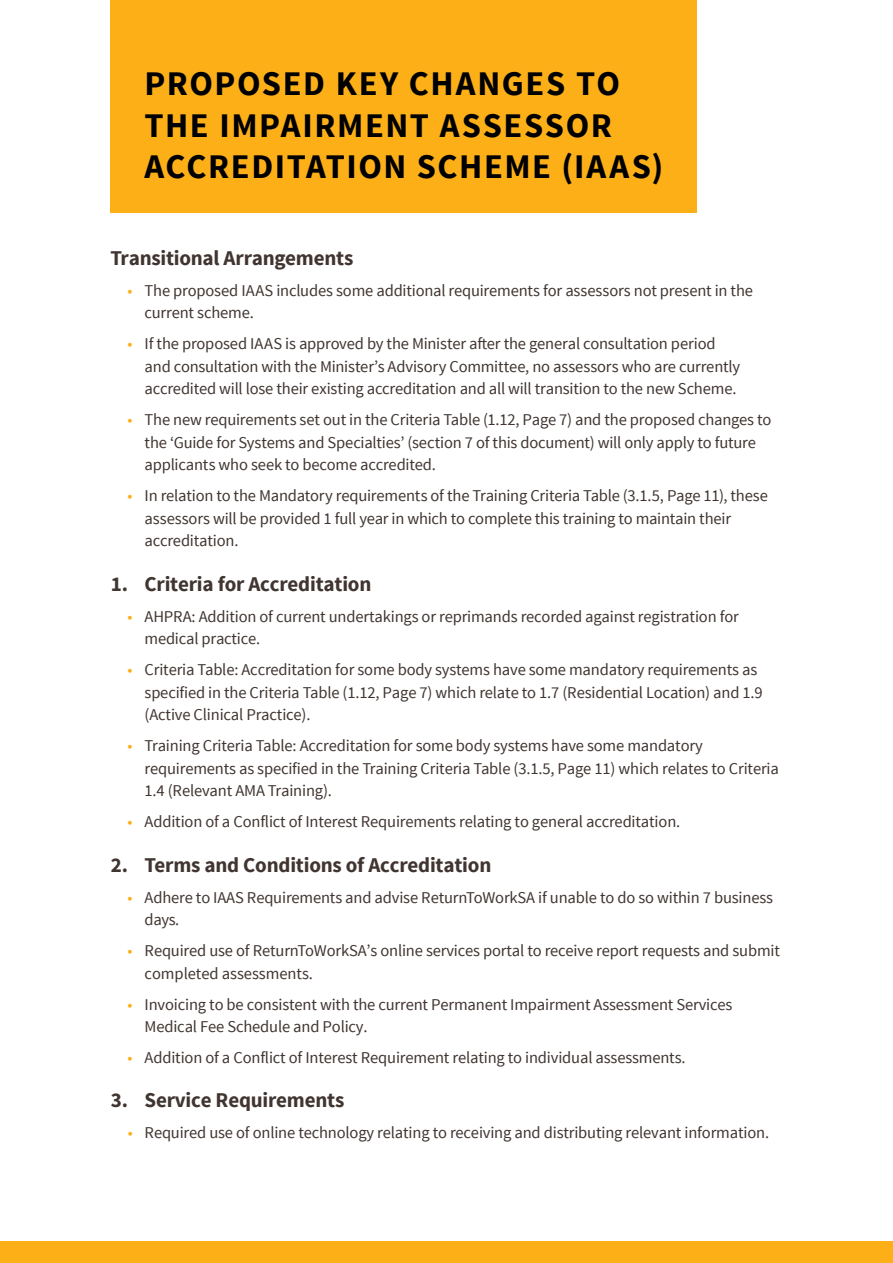
<style>
.page{position:relative;width:893px;height:1263px;background:#fff}
.page>*{position:absolute;margin:0;border:0;box-sizing:border-box;transform-origin:0 0}
.t1{font:700 34.5px/41.4px "Source Sans Pro";letter-spacing:.045em;color:#000}
.t2{font:700 21px "Source Sans Pro";letter-spacing:-.01em;color:#403531}
.t3{font:16.5px/22.5px "Source Sans Pro";letter-spacing:-.01em;color:#403531}
.s1{color:#fcaf17}
</style>
<div class="page">
<div style="left:0;top:1242px;width:893px;height:21px;background:#fcaf17"></div>
<div style="left:111px;top:0;width:586px;height:212px;background:#fcaf17"></div>
<h1 class="t1" style="left:145px;top:64px;width:520px">PROPOSED KEY CHANGES TO<br>THE IMPAIRMENT ASSESSOR<br>ACCREDITATION SCHEME (IAAS)</h1>
<p class="t2" style="left:111px;top:244px;width:244px">Transitional Arrangements</p>
<p class="t3" style="left:145px;top:279px;width:610px;text-indent:-17px"><span class="s1">•</span> The proposed IAAS includes some additional requirements for assessors not present in the current scheme.</p>
<p class="t3" style="left:145px;top:333px;width:597px;text-indent:-17px"><span class="s1">•</span> If the proposed IAAS is approved by the Minister after the general consultation period and consultation with the Minister’s Advisory Committee, no assessors who are currently accredited will lose their existing accreditation and all will transition to the new Scheme.</p>
<p class="t3" style="left:145px;top:409px;width:628px;text-indent:-17px"><span class="s1">•</span> The new requirements set out in the Criteria Table (1.12, Page 7) and the proposed changes to the ‘Guide for Systems and Specialties’ (section 7 of this document) will only apply to future applicants who seek to become accredited.</p>
<p class="t3" style="left:145px;top:485px;width:625px;text-indent:-17px"><span class="s1">•</span> In relation to the Mandatory requirements of the Training Criteria Table (3.1.5, Page 11), these assessors will be provided 1 full year in which to complete this training to maintain their accreditation.</p>
<p class="t2" style="left:111px;top:569px;width:262px">1. Criteria for Accreditation</p>
<p class="t3" style="left:145px;top:605px;width:596px;text-indent:-17px"><span class="s1">•</span> AHPRA: Addition of current undertakings or reprimands recorded against registration for medical practice.</p>
<p class="t3" style="left:145px;top:659px;width:620px;text-indent:-17px"><span class="s1">•</span> Criteria Table: Accreditation for some body systems have some mandatory requirements as specified in the Criteria Table (1.12, Page 7) which relate to 1.7 (Residential Location) and 1.9 (Active Clinical Practice).</p>
<p class="t3" style="left:145px;top:735px;width:636px;text-indent:-17px"><span class="s1">•</span> Training Criteria Table: Accreditation for some body systems have some mandatory requirements as specified in the Training Criteria Table (3.1.5, Page 11) which relates to Criteria<br>1.4 (Relevant AMA Training).</p>
<p class="t3" style="left:128px;top:811px;width:554px"><span class="s1">•</span> Addition of a Conflict of Interest Requirements relating to general accreditation.</p>
<p class="t2" style="left:111px;top:850px;width:382px">2. Terms and Conditions of Accreditation</p>
<p class="t3" style="left:145px;top:886px;width:630px;text-indent:-17px"><span class="s1">•</span> Adhere to IAAS Requirements and advise ReturnToWorkSA if unable to do so within 7 business days.</p>
<p class="t3" style="left:145px;top:940px;width:637px;text-indent:-17px"><span class="s1">•</span> Required use of ReturnToWorkSA’s online services portal to receive report requests and submit completed assessments.</p>
<p class="t3" style="left:145px;top:993px;width:589px;text-indent:-17px"><span class="s1">•</span> Invoicing to be consistent with the current Permanent Impairment Assessment Services<br>Medical Fee Schedule and Policy.</p>
<p class="t3" style="left:128px;top:1047px;width:559px"><span class="s1">•</span> Addition of a Conflict of Interest Requirement relating to individual assessments.</p>
<p class="t2" style="left:111px;top:1086px;width:235px">3. Service Requirements</p>
<p class="t3" style="left:128px;top:1122px;width:643px"><span class="s1">•</span> Required use of online technology relating to receiving and distributing relevant information.</p>
</div>
